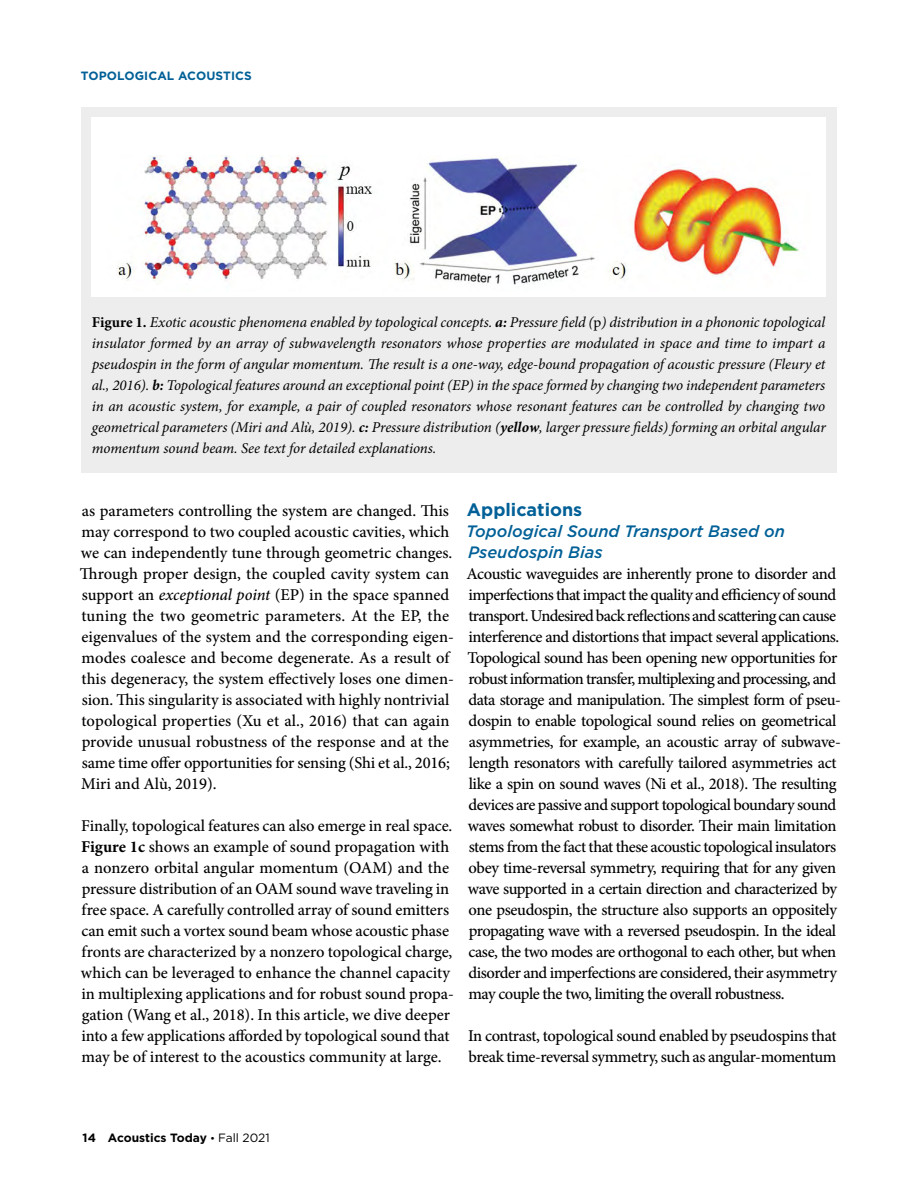
<style>
.page{position:relative;width:918px;height:1188px;background:#fff}
.page>*{position:absolute;margin:0;border:0;box-sizing:border-box;transform-origin:0 0}
.t1{font:700 18px "Gotham";color:#006097}
.t2{font:500 16.5px/21px "Minion Pro";letter-spacing:-.02em;color:#000}
.t3{font:500 16.5px/21px "Minion Pro";color:#000}
.t4{font:italic 500 16.5px/21px "Gotham";color:#006097}
.t5{font:italic 15px/21px "Minion Pro";letter-spacing:-.005em;color:#000;text-align:justify}
.t6{font:700 12px "Gotham";color:#000}
.t7{font:700 12px "Gotham";letter-spacing:.01em;color:#006097}
.s1{font-weight:700;font-style:normal}
.s2{font-weight:700}
.s3{font-style:normal}
.s4{font-style:italic}
.s5{font-weight:400;font-size:10.5px}
.s6{font-weight:400}
</style>
<div class="page">
<div style="left:81px;top:107px;width:756px;height:365px;background:#eeedee"></div>
<div style="left:91px;top:118px;width:735px;height:179px;background:#fff"></div>
<img style="left:117px;top:156px;width:682px;height:129px">
<p class="t7" style="left:81px;top:68px;width:172px">TOPOLOGICAL ACOUSTICS</p>
<p class="t5" style="left:92px;top:312px;width:736px"><span class="s1">Figure 1.</span> Exotic acoustic phenomena enabled by topological concepts. <span class="s2">a:</span> Pressure field (<span class="s3">p</span>) distribution in a phononic topological insulator formed by an array of subwavelength resonators whose properties are modulated in space and time to impart a pseudospin in the form of angular momentum. The result is a one-way, edge-bound propagation of acoustic pressure (Fleury et al., 2016). <span class="s2">b:</span> Topological features around an exceptional point (EP) in the space formed by changing two independent parameters in an acoustic system, for example, a pair of coupled resonators whose resonant features can be controlled by changing two geometrical parameters (Miri and Alù, 2019). <span class="s2">c:</span> Pressure distribution (<span class="s2">yellow</span>, larger pressure fields) forming an orbital angular momentum sound beam. See text for detailed explanations.</p>
<p class="t3" style="left:80px;top:500px;width:375px">as parameters controlling the system are changed. This may correspond to two coupled acoustic cavities, which we can independently tune through geometric changes.<br>Through proper design, the coupled cavity system can support an <span class="s4">exceptional point</span> (EP) in the space spanned tuning the two geometric parameters. At the EP, the eigenvalues of the system and the corresponding eigen&shy;modes coalesce and become degenerate. As a result of this degeneracy, the system effectively loses one dimen&shy;sion. This singularity is associated with highly nontrivial topological properties (Xu et al., 2016) that can again provide unusual robustness of the response and at the same time offer opportunities for sensing (Shi et al., 2016; Miri and Alù, 2019).</p>
<p class="t2" style="left:81px;top:815px;width:374px">Finally, topological features can also emerge in real space.<br><span class="s2">Figure 1c</span> shows an example of sound propagation with a nonzero orbital angular momentum (OAM) and the pressure distribution of an OAM sound wave traveling in free space. A carefully controlled array of sound emitters can emit such a vortex sound beam whose acoustic phase fronts are characterized by a nonzero topological charge, which can be leveraged to enhance the channel capacity in multiplexing applications and for robust sound propa&shy;gation (Wang et al., 2018). In this article, we dive deeper into a few applications afforded by topological sound that may be of interest to the acoustics community at large.</p>
<p class="t1" style="left:467px;top:498px;width:117px">Applications</p>
<p class="t4" style="left:466px;top:520px;width:320px">Topological Sound Transport Based on<br>Pseudospin Bias</p>
<p class="t2" style="left:467px;top:563px;width:376px">Acoustic waveguides are inherently prone to disorder and imperfections that impact the quality and efficiency of sound transport. Undesired back reflections and scattering can cause interference and distortions that impact several applications.<br>Topological sound has been opening new opportunities for robust information transfer, multiplexing and processing, and data storage and manipulation. The simplest form of pseu&shy;dospin to enable topological sound relies on geometrical asymmetries, for example, an acoustic array of subwave&shy;length resonators with carefully tailored asymmetries act like a spin on sound waves (Ni et al., 2018). The resulting devices are passive and support topological boundary sound waves somewhat robust to disorder. Their main limitation stems from the fact that these acoustic topological insulators obey time-reversal symmetry, requiring that for any given wave supported in a certain direction and characterized by one pseudospin, the structure also supports an oppositely propagating wave with a reversed pseudospin. In the ideal case, the two modes are orthogonal to each other, but when disorder and imperfections are considered, their asymmetry may couple the two, limiting the overall robustness.</p>
<p class="t2" style="left:468px;top:1025px;width:370px">In contrast, topological sound enabled by pseudospins that break time-reversal symmetry, such as angular-momentum</p>
<p class="t6" style="left:83px;top:1130px;width:189px">14 Acoustics Today <span class="s5">•</span> <span class="s6">Fall 2021</span></p>
</div>
